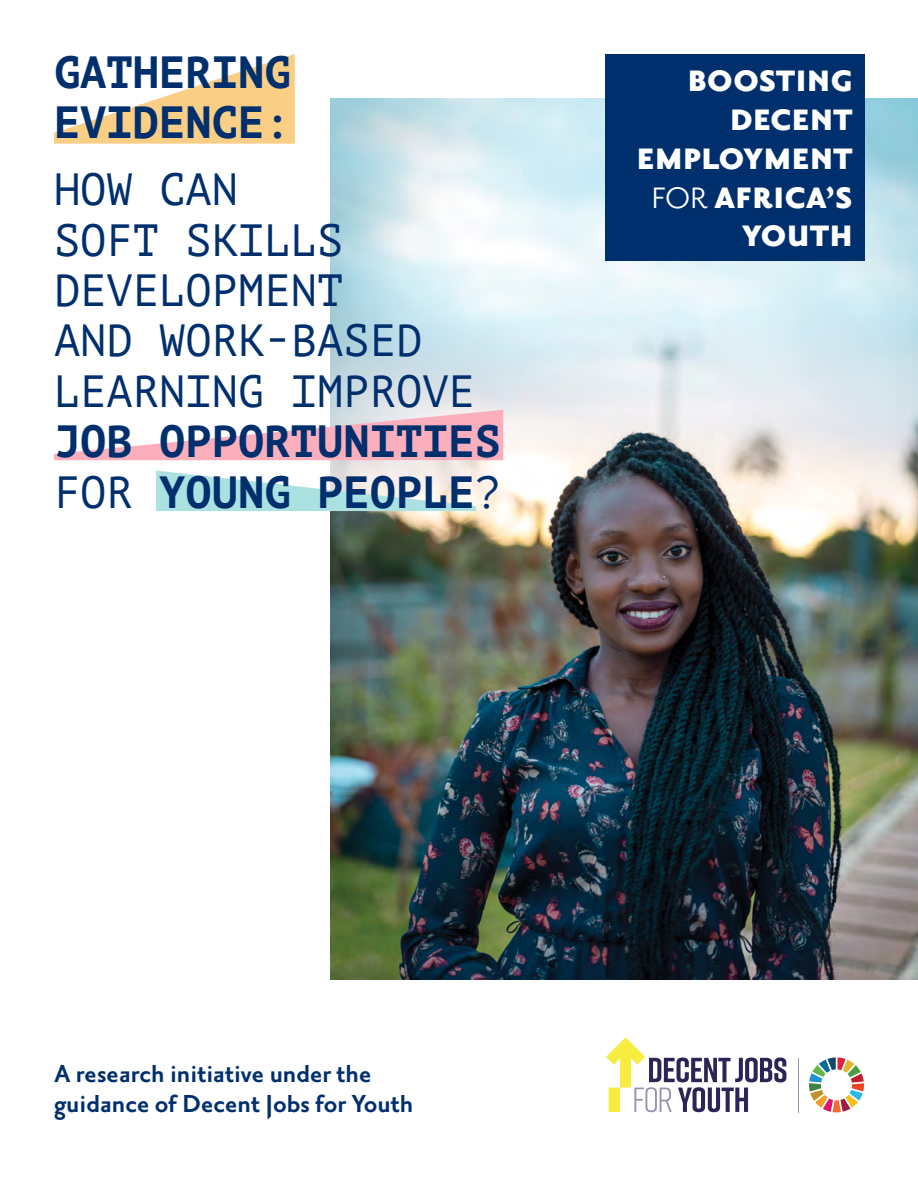
<style>
.page{position:relative;width:918px;height:1188px;background:#fff}
.page>*{position:absolute;margin:0;border:0;box-sizing:border-box;transform-origin:0 0}
.t1{font:45px/50.4px "PT Mono";color:#002f6e}
.t2{font:700 45px/50.4px "PT Mono";color:#002f6e}
.t3{font:900 36px/38.8px "Priori Sans OT";color:#fff;text-align:right}
.t4{font:700 30px/30px "Priori Sans OT";color:#002f6e}
.s1{font-weight:700}
.s2{font-weight:400}
</style>
<div class="page">
<img style="left:330px;top:99px;width:588px;height:880px">
<svg style="left:809px;top:1057px;width:55px;height:55px"></svg>
<svg style="left:606px;top:1037px;width:180px;height:75px"></svg>
<hr style="left:798px;top:1058px;width:1px;height:54px;background:#9494ae">
<svg style="left:54px;top:54px;width:241px;height:90px"></svg>
<svg style="left:156px;top:471px;width:320px;height:40px"></svg>
<svg style="left:54px;top:410px;width:449px;height:50px"></svg>
<div style="left:605px;top:54px;width:260px;height:206px;background:#002f6e"></div>
<h1 class="t2" style="left:54px;top:46px;width:238px">GATHERING<br>EVIDENCE:</h1>
<h1 class="t1" style="left:54px;top:165px;width:449px">HOW CAN<br>SOFT SKILLS<br>DEVELOPMENT<br>AND WORK-BASED<br>LEARNING IMPROVE<br><span class="s1">JOB OPPORTUNITIES<br></span>FOR <span class="s1">YOUNG PEOPLE</span>?</h1>
<p class="t3" style="left:637px;top:63px;width:218px">BOOSTING<br>DECENT<br>EMPLOYMENT<br><span class="s2">FOR</span> AFRICA’S<br>YOUTH</p>
<h4 class="t4" style="left:54px;top:1060px;width:361px">A research initiative under the guidance of Decent Jobs for Youth</h4>
</div>
